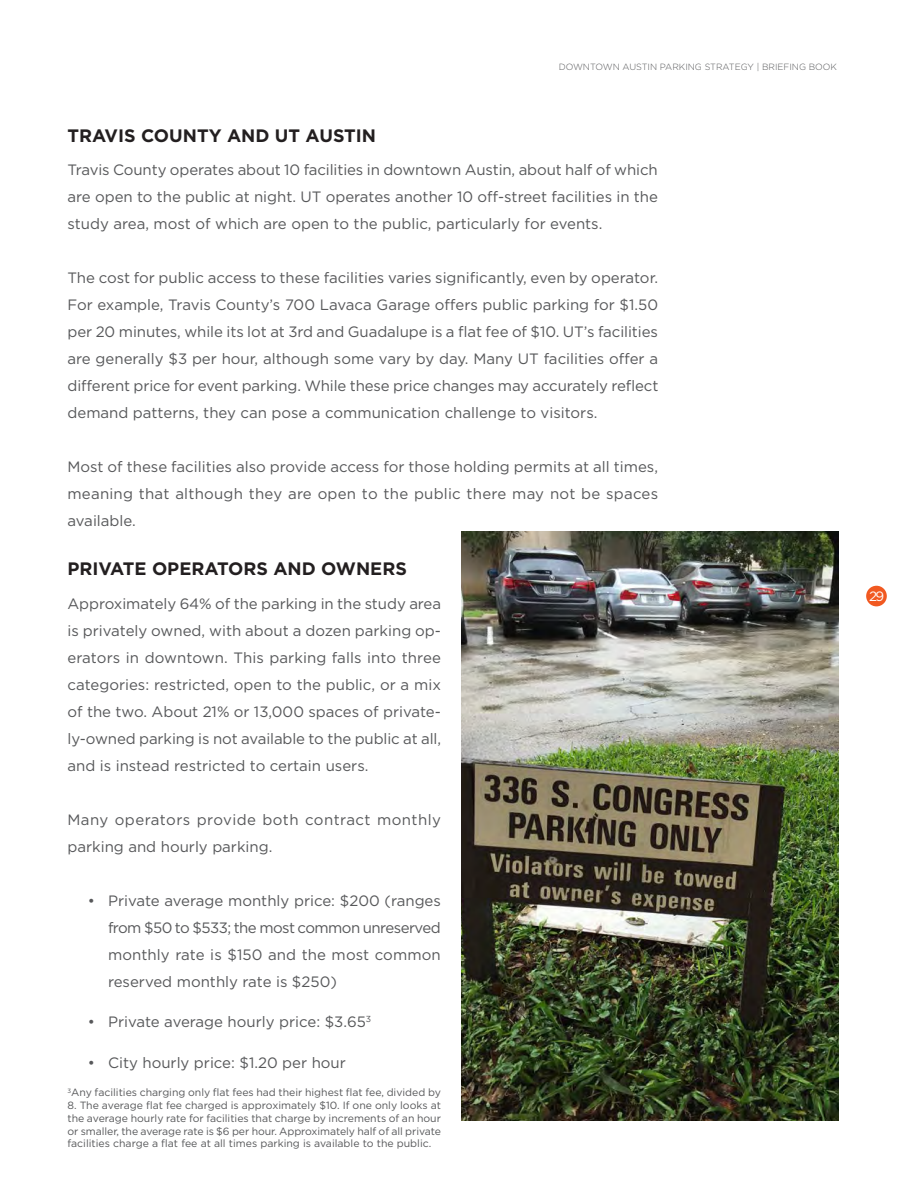
<style>
.page{position:relative;width:918px;height:1188px;background:#fff}
.page>*{position:absolute;margin:0;border:0;box-sizing:border-box;transform-origin:0 0}
.Subheading{font:700 18px "Gotham";color:#231f20}
.Body_Text{font:15px/27px "Gotham";color:#57585a;text-align:justify}
.Body_Text-2{font:15px/27px "Gotham";letter-spacing:.02em;color:#57585a}
.t1{font:13.5px "Gotham";color:#fff}
.Body_Text-3{font:10.5px/12.8px "Gotham";color:#57585a;text-align:justify}
.t2{font:300 9px "Gotham";color:#57585a}
</style>
<div class="page">
<div style="left:866px;top:586px;width:21px;height:20px;background:#f15921;border-radius:50%"></div>
<img style="left:461px;top:531px;width:377px;height:590px">
<p class="t2" style="left:559px;top:61px;width:280px">DOWNTOWN AUSTIN PARKING STRATEGY | BRIEFING BOOK</p>
<p class="Subheading" style="left:68px;top:123px;width:310px">TRAVIS COUNTY AND UT AUSTIN</p>
<p class="Body_Text" style="left:68px;top:156px;width:592px">Travis County operates about 10 facilities in downtown Austin, about half of which are open to the public at night. UT operates another 10 off-street facilities in the study area, most of which are open to the public, particularly for events.</p>
<p class="Body_Text" style="left:68px;top:264px;width:592px">The cost for public access to these facilities varies significantly, even by operator.<br>For example, Travis County’s 700 Lavaca Garage offers public parking for $1.50 per 20 minutes, while its lot at 3rd and Guadalupe is a flat fee of $10. UT’s facilities are generally $3 per hour, although some vary by day. Many UT facilities offer a different price for event parking. While these price changes may accurately reflect demand patterns, they can pose a communication challenge to visitors.</p>
<p class="Body_Text" style="left:68px;top:453px;width:592px">Most of these facilities also provide access for those holding permits at all times, meaning that although they are open to the public there may not be spaces available.</p>
<p class="Subheading" style="left:68px;top:557px;width:341px">PRIVATE OPERATORS AND OWNERS</p>
<p class="Body_Text" style="left:68px;top:590px;width:375px">Approximately 64% of the parking in the study area is privately owned, with about a dozen parking op&shy;erators in downtown. This parking falls into three categories: restricted, open to the public, or a mix of the two. About 21% or 13,000 spaces of private&shy;ly-owned parking is not available to the public at all, and is instead restricted to certain users.</p>
<p class="Body_Text-2" style="left:68px;top:806px;width:375px">Many operators provide both contract monthly parking and hourly parking.</p>
<p class="Body_Text" style="left:108px;top:887px;width:335px;text-indent:-20px">• Private average monthly price: $200 (ranges from $50 to $533; the most common unreserved monthly rate is $150 and the most common reserved monthly rate is $250)</p>
<p class="Body_Text" style="left:88px;top:1008px;width:285px">• Private average hourly price: $3.65<sup>3</sup></p>
<p class="Body_Text" style="left:88px;top:1049px;width:260px">• City hourly price: $1.20 per hour</p>
<p class="Body_Text-3" style="left:68px;top:1086px;width:375px"><sup>3</sup>Any facilities charging only flat fees had their highest flat fee, divided by</p>
<p class="Body_Text-3" style="left:68px;top:1099px;width:375px">8. The average flat fee charged is approximately $10. If one only looks at the average hourly rate for facilities that charge by increments of an hour or smaller, the average rate is $6 per hour. Approximately half of all private facilities charge a flat fee at all times parking is available to the public.</p>
<p class="t1" style="left:869px;top:587px;width:16px">29</p>
</div>
